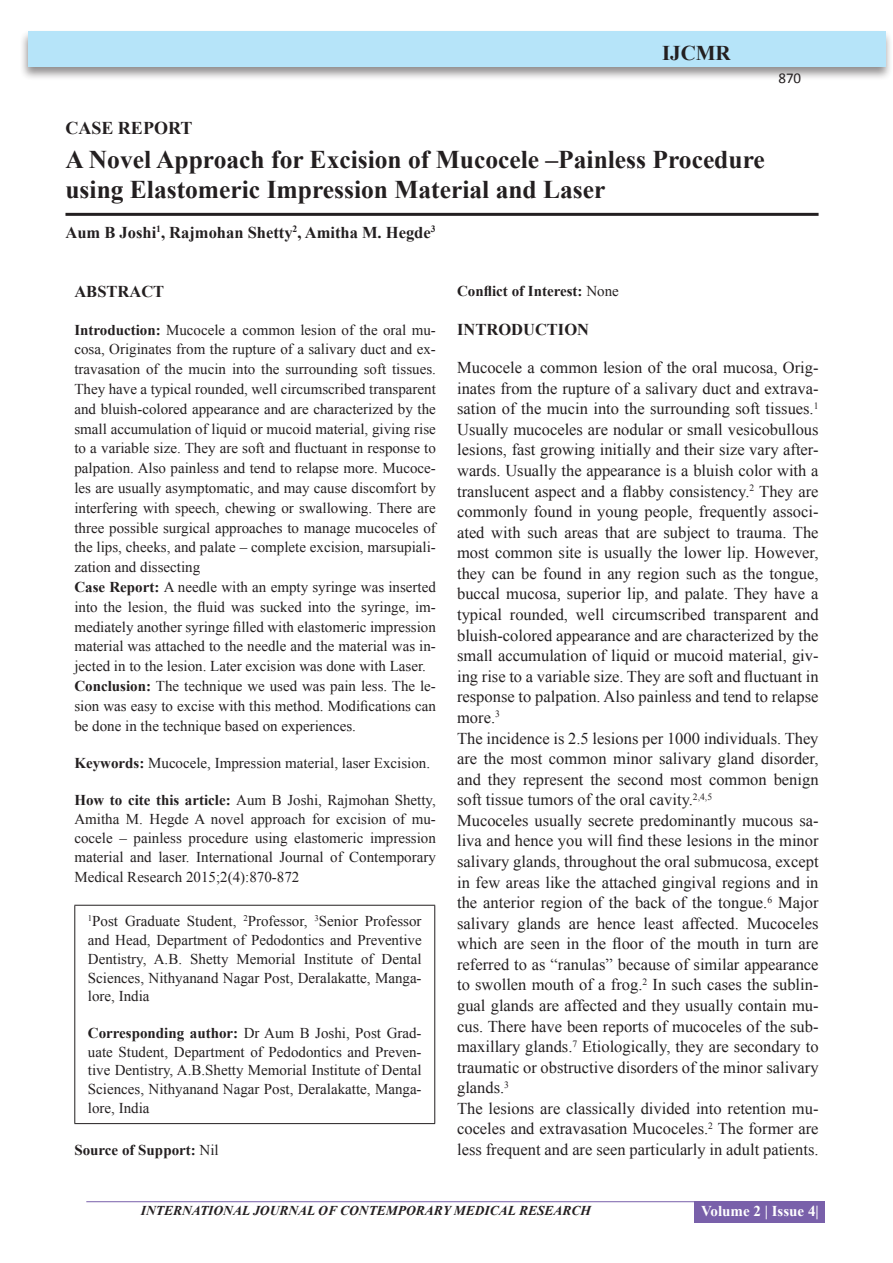
<style>
.page{position:relative;width:893px;height:1263px;background:#fff}
.page>*{position:absolute;margin:0;border:0;box-sizing:border-box;transform-origin:0 0}
.A_Title_New{font:700 25.5px/30px "Times New Roman";color:#231f20}
.t1{font:700 21px "Times New Roman";color:#231f20}
.AT_new{font:700 18px "Times New Roman";color:#231f20}
.TX_New{font:16.5px/20.5px "Times New Roman";color:#231f20;text-align:justify}
.AU-New{font:700 16.5px "Times New Roman";color:#231f20}
.H1_New{font:700 16.5px "Times New Roman";color:#231f20}
.ABS_new{font:700 16.5px "Times New Roman";color:#231f20}
.ABS_TEXT_New{font:15px/19.8px "Times New Roman";color:#231f20;text-align:justify}
.HTC_new{font:15px/19px "Times New Roman";color:#231f20;text-align:justify}
.Affi_New{font:15px/18.8px "Times New Roman";color:#231f20;text-align:justify}
.Corresponding{font:15px/18.8px "Times New Roman";color:#231f20;text-align:justify}
.Keyword_New{font:15px "Times New Roman";color:#231f20}
.COI_New{font:700 15px "Times New Roman";color:#231f20}
.SOS_New{font:700 15px "Times New Roman";color:#231f20}
.t2{font:700 15px "Times New Roman";color:#fff}
.t3{font:15px "Calibri";color:#231f20}
.t4{font:italic 700 13.5px "Times New Roman";color:#231f20}
.s1{font-weight:700}
.s2{font-weight:400}
</style>
<div class="page">
<div style="left:19px;top:29px;width:874px;height:52px;background:#231f20;opacity:.5"></div>
<div style="left:28px;top:31px;width:857px;height:35px;background:#b6e4f9"></div>
<hr style="left:86px;top:1201px;width:610px;height:1px;background:#7960aa">
<div style="left:695px;top:1201px;width:130px;height:22px;background:#7960aa"></div>
<hr style="left:65px;top:213px;width:754px;height:3px;background:#231f20">
<hr style="left:74px;top:905px;width:361px;height:1px;background:#231f20">
<hr style="left:74px;top:905px;width:1px;height:218px;background:#231f20">
<hr style="left:434px;top:905px;width:1px;height:218px;background:#231f20">
<hr style="left:74px;top:1123px;width:361px;height:1px;background:#231f20">
<p class="t1" style="left:662px;top:39px;width:70px">IJCMR</p>
<p class="t3" style="left:778px;top:69px;width:24px">870</p>
<p class="AT_new" style="left:65px;top:115px;width:128px">CASE REPORT</p>
<p class="A_Title_New" style="left:65px;top:144px;width:701px">A Novel Approach for Excision of Mucocele –Painless Procedure using Elastomeric Impression Material and Laser</p>
<p class="AU-New" style="left:65px;top:221px;width:372px">Aum B Joshi<sup>1</sup>, Rajmohan Shetty<sup>2</sup>, Amitha M. Hegde<sup>3</sup></p>
<p class="ABS_new" style="left:74px;top:280px;width:91px">ABSTRACT</p>
<p class="ABS_TEXT_New" style="left:74px;top:319px;width:363px"><span class="s1">Introduction:</span> Mucocele a common lesion of the oral mu&shy;cosa, Originates from the rupture of a salivary duct and ex&shy;travasation of the mucin into the surrounding soft tissues.<br>They have a typical rounded, well circumscribed transparent and bluish-colored appearance and are characterized by the small accumulation of liquid or mucoid material, giving rise to a variable size. They are soft and fluctuant in response to palpation. Also painless and tend to relapse more. Mucoce&shy;les are usually asymptomatic, and may cause discomfort by interfering with speech, chewing or swallowing. There are three possible surgical approaches to manage mucoceles of the lips, cheeks, and palate – complete excision, marsupiali&shy;zation and dissecting</p>
<p class="ABS_TEXT_New" style="left:74px;top:577px;width:363px"><span class="s1">Case Report:</span> A needle with an empty syringe was inserted into the lesion, the fluid was sucked into the syringe, im&shy;mediately another syringe filled with elastomeric impression material was attached to the needle and the material was in&shy;jected in to the lesion. Later excision was done with Laser.</p>
<p class="ABS_TEXT_New" style="left:74px;top:676px;width:363px"><span class="s1">Conclusion:</span> The technique we used was pain less. The le&shy;sion was easy to excise with this method. Modifications can be done in the technique based on experiences.</p>
<p class="Keyword_New" style="left:74px;top:753px;width:357px"><span class="s1">Keywords:</span> Mucocele, Impression material, laser Excision.</p>
<p class="HTC_new" style="left:74px;top:790px;width:363px"><span class="s1">How to cite this article:</span> Aum B Joshi, Rajmohan Shetty, Amitha M. Hegde A novel approach for excision of mu&shy;cocele – painless procedure using elastomeric impression material and laser. International Journal of Contemporary Medical Research 2015;2(4):870-872</p>
<p class="Affi_New" style="left:88px;top:912px;width:335px"><sup>1</sup>Post Graduate Student, <sup>2</sup>Professor, <sup>3</sup>Senior Professor and Head, Department of Pedodontics and Preventive Dentistry, A.B. Shetty Memorial Institute of Dental Sciences, Nithyanand Nagar Post, Deralakatte, Manga&shy;lore, India</p>
<p class="Corresponding" style="left:88px;top:1023px;width:335px"><span class="s1">Corresponding author:</span> Dr Aum B Joshi, Post Grad&shy;uate Student, Department of Pedodontics and Preven&shy;tive Dentistry, A.B.Shetty Memorial Institute of Dental Sciences, Nithyanand Nagar Post, Deralakatte, Manga&shy;lore, India</p>
<p class="SOS_New" style="left:74px;top:1139px;width:146px">Source of Support: <span class="s2">Nil</span></p>
<p class="COI_New" style="left:457px;top:281px;width:163px">Conflict of Interest: <span class="s2">None</span></p>
<p class="H1_New" style="left:457px;top:318px;width:133px">INTRODUCTION</p>
<p class="TX_New" style="left:457px;top:357px;width:363px">Mucocele a common lesion of the oral mucosa, Orig&shy;inates from the rupture of a salivary duct and extrava&shy;sation of the mucin into the surrounding soft tissues.<sup>1<br></sup>Usually mucoceles are nodular or small vesicobullous lesions, fast growing initially and their size vary after&shy;wards. Usually the appearance is a bluish color with a translucent aspect and a flabby consistency.<sup>2</sup> They are commonly found in young people, frequently associ&shy;ated with such areas that are subject to trauma. The most common site is usually the lower lip. However, they can be found in any region such as the tongue, buccal mucosa, superior lip, and palate. They have a typical rounded, well circumscribed transparent and bluish-colored appearance and are characterized by the small accumulation of liquid or mucoid material, giv&shy;ing rise to a variable size. They are soft and fluctuant in response to palpation. Also painless and tend to relapse more.<sup>3</sup></p>
<p class="TX_New" style="left:457px;top:727px;width:363px">The incidence is 2.5 lesions per 1000 individuals. They are the most common minor salivary gland disorder, and they represent the second most common benign soft tissue tumors of the oral cavity.<sup>2,4,5</sup></p>
<p class="TX_New" style="left:457px;top:810px;width:363px">Mucoceles usually secrete predominantly mucous sa&shy;liva and hence you will find these lesions in the minor salivary glands, throughout the oral submucosa, except in few areas like the attached gingival regions and in the anterior region of the back of the tongue.<sup>6</sup> Major salivary glands are hence least affected. Mucoceles which are seen in the floor of the mouth in turn are referred to as “ranulas” because of similar appearance to swollen mouth of a frog.<sup>2</sup> In such cases the sublin&shy;gual glands are affected and they usually contain mu&shy;cus. There have been reports of mucoceles of the sub&shy;maxillary glands.<sup>7</sup> Etiologically, they are secondary to traumatic or obstructive disorders of the minor salivary glands.<sup>3</sup></p>
<p class="TX_New" style="left:457px;top:1098px;width:363px">The lesions are classically divided into retention mu&shy;coceles and extravasation Mucoceles.<sup>2</sup> The former are less frequent and are seen particularly in adult patients.</p>
<p class="t4" style="left:141px;top:1201px;width:452px">INTERNATIONAL JOURNAL OF CONTEMPORARY MEDICAL RESEARCH</p>
<p class="t2" style="left:701px;top:1201px;width:119px">Volume 2 | Issue 4|</p>
</div>
